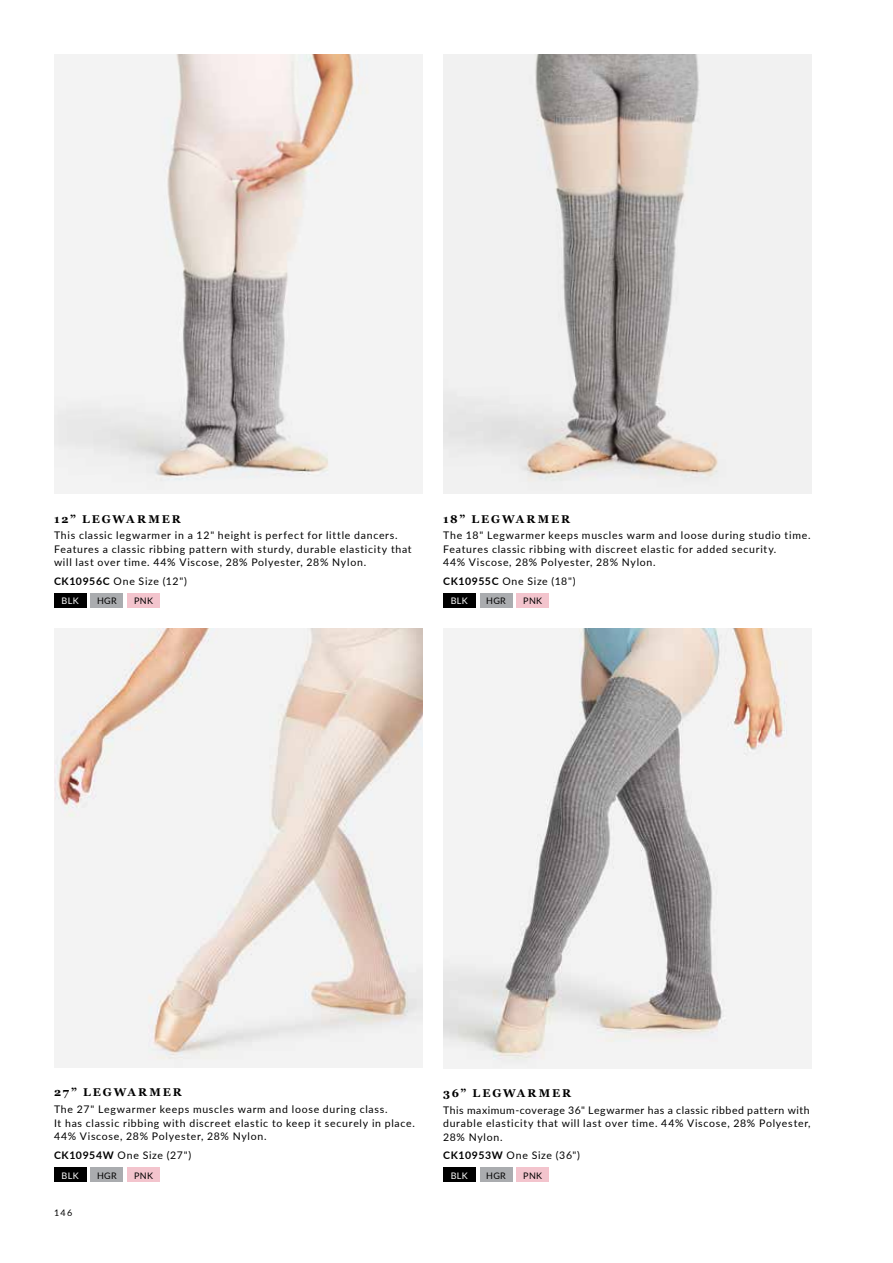
<style>
.page{position:relative;width:893px;height:1263px;background:#fff}
.page>*{position:absolute;margin:0;border:0;box-sizing:border-box;transform-origin:0 0}
.t1{font:700 11.25px "Georgia";letter-spacing:.17em;color:#000}
.t2{font:10.5px/13.5px "Lato";letter-spacing:.07em;color:#000}
.t3{font:9px "Lato";letter-spacing:.04em;color:#000}
.t4{font:9px "Lato";letter-spacing:.04em;color:#fff}
.s1{font-weight:700}
</style>
<div class="page">
<img style="left:54px;top:54px;width:369px;height:440px">
<img style="left:443px;top:54px;width:369px;height:440px">
<div style="left:54px;top:594px;width:32px;height:14px;background:#000"></div>
<div style="left:127px;top:594px;width:33px;height:14px;background:#f3c4cd"></div>
<div style="left:91px;top:594px;width:32px;height:14px;background:#aaacaf"></div>
<div style="left:443px;top:594px;width:32px;height:14px;background:#000"></div>
<div style="left:517px;top:594px;width:32px;height:14px;background:#f3c4cd"></div>
<div style="left:480px;top:594px;width:32px;height:14px;background:#aaacaf"></div>
<img style="left:443px;top:628px;width:369px;height:440px">
<img style="left:54px;top:628px;width:369px;height:440px">
<div style="left:54px;top:1168px;width:32px;height:14px;background:#000"></div>
<div style="left:127px;top:1168px;width:33px;height:14px;background:#f3c4cd"></div>
<div style="left:91px;top:1168px;width:32px;height:14px;background:#aaacaf"></div>
<div style="left:443px;top:1168px;width:32px;height:14px;background:#000"></div>
<div style="left:517px;top:1168px;width:32px;height:14px;background:#f3c4cd"></div>
<div style="left:480px;top:1168px;width:32px;height:14px;background:#aaacaf"></div>
<p class="t1" style="left:54px;top:510px;width:128px">12” LEGWARMER</p>
<p class="t2" style="left:54px;top:528px;width:359px">This classic legwarmer in a 12" height is perfect for little dancers.<br>Features a classic ribbing pattern with sturdy, durable elasticity that will last over time. 44% Viscose, 28% Polyester, 28% Nylon.</p>
<p class="t2" style="left:54px;top:574px;width:134px"><span class="s1">CK10956C</span> One Size (12")</p>
<p class="t1" style="left:443px;top:510px;width:129px">18” LEGWARMER</p>
<p class="t2" style="left:443px;top:528px;width:369px">The 18" Legwarmer keeps muscles warm and loose during studio time.<br>Features classic ribbing with discreet elastic for added security.<br>44% Viscose, 28% Polyester, 28% Nylon.</p>
<p class="t2" style="left:443px;top:574px;width:134px"><span class="s1">CK10955C</span> One Size (18")</p>
<p class="t4" style="left:62px;top:595px;width:19px">BLK</p>
<p class="t3" style="left:97px;top:595px;width:21px">HGR</p>
<p class="t3" style="left:134px;top:595px;width:20px">PNK</p>
<p class="t4" style="left:451px;top:595px;width:19px">BLK</p>
<p class="t3" style="left:486px;top:595px;width:21px">HGR</p>
<p class="t3" style="left:523px;top:595px;width:20px">PNK</p>
<p class="t1" style="left:54px;top:1084px;width:129px">27” LEGWARMER</p>
<p class="t2" style="left:54px;top:1102px;width:362px">The 27" Legwarmer keeps muscles warm and loose during class.<br>It has classic ribbing with discreet elastic to keep it securely in place.<br>44% Viscose, 28% Polyester, 28% Nylon.</p>
<p class="t2" style="left:54px;top:1148px;width:139px"><span class="s1">CK10954W</span> One Size (27")</p>
<p class="t1" style="left:443px;top:1084px;width:130px">36” LEGWARMER</p>
<p class="t2" style="left:443px;top:1102px;width:369px;text-align:justify">This maximum-coverage 36" Legwarmer has a classic ribbed pattern with durable elasticity that will last over time. 44% Viscose, 28% Polyester, 28% Nylon.</p>
<p class="t2" style="left:443px;top:1148px;width:138px"><span class="s1">CK10953W</span> One Size (36")</p>
<p class="t4" style="left:62px;top:1169px;width:19px">BLK</p>
<p class="t3" style="left:97px;top:1169px;width:21px">HGR</p>
<p class="t3" style="left:134px;top:1169px;width:20px">PNK</p>
<p class="t4" style="left:451px;top:1169px;width:19px">BLK</p>
<p class="t3" style="left:486px;top:1169px;width:21px">HGR</p>
<p class="t3" style="left:523px;top:1169px;width:20px">PNK</p>
<p class="t3" style="left:54px;top:1206px;width:20px">146</p>
</div>
